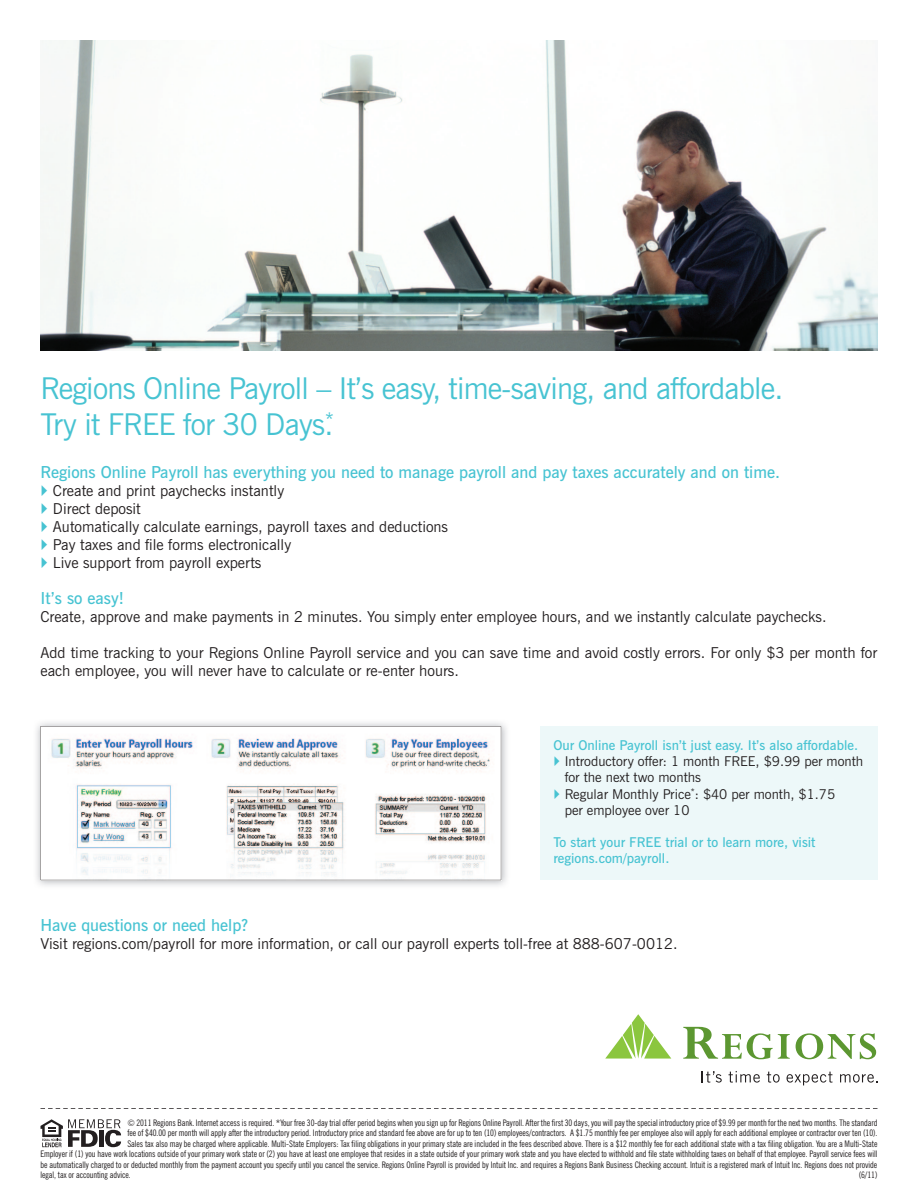
<style>
.page{position:relative;width:918px;height:1188px;background:#fff}
.page>*{position:absolute;margin:0;border:0;box-sizing:border-box;transform-origin:0 0}
.t1{font:30px/36px "News Gothic BT";letter-spacing:-.025em;color:#47c3d2}
.t2{font:600 16.5px "News Gothic BT";color:#47c3d2}
.t3{font:15px/18px "News Gothic BT";color:#231f20}
.t4{font:13.5px/16.2px "News Gothic BT";color:#231f20}
.t5{font:600 13.5px/16.2px "News Gothic BT";color:#47c3d2}
.t6{font:condensed 9px "News Gothic BT";letter-spacing:-.005em;color:#231f20}
</style>
<div class="page">
<img style="left:40px;top:40px;width:838px;height:311px">
<svg style="left:41px;top:1119px;width:80px;height:28px"></svg>
<svg style="left:40px;top:1108px;width:837px;height:1px"></svg>
<svg style="left:605px;top:1014px;width:66px;height:45px"></svg>
<svg style="left:683px;top:1027px;width:107px;height:32px"></svg>
<svg style="left:796px;top:1033px;width:80px;height:26px"></svg>
<svg style="left:702px;top:1071px;width:20px;height:12px"></svg>
<svg style="left:729px;top:1071px;width:31px;height:12px"></svg>
<svg style="left:767px;top:1072px;width:13px;height:11px"></svg>
<svg style="left:787px;top:1072px;width:46px;height:13px"></svg>
<svg style="left:840px;top:1074px;width:38px;height:9px"></svg>
<img style="left:36px;top:722px;width:471px;height:164px">
<svg style="left:41px;top:726px;width:460px;height:154px"></svg>
<div style="left:540px;top:726px;width:338px;height:154px;background:#edf8f9"></div>
<h1 class="t1" style="left:40px;top:370px;width:745px">Regions Online Payroll – It’s easy, time-saving, and affordable.<br>Try it FREE for 30 Days.<sup>*</sup></h1>
<h2 class="t2" style="left:40px;top:463px;width:741px">Regions Online Payroll has everything you need to manage payroll and pay taxes accurately and on time.</h2>
<h3 class="t3" style="left:53px;top:482px;width:397px">Create and print paychecks instantly<br>Direct deposit<br>Automatically calculate earnings, payroll taxes and deductions Pay taxes and file forms electronically<br>Live support from payroll experts</h3>
<h2 class="t2" style="left:40px;top:589px;width:85px">It’s so easy!</h2>
<h3 class="t3" style="left:40px;top:608px;width:788px">Create, approve and make payments in 2 minutes. You simply enter employee hours, and we instantly calculate paychecks.</h3>
<h3 class="t3" style="left:40px;top:644px;width:838px">Add time tracking to your Regions Online Payroll service and you can save time and avoid costly errors. For only $3 per month for each employee, you will never have to calculate or re-enter hours.</h3>
<h3 class="t5" style="left:554px;top:737px;width:306px">Our Online Payroll isn’t just easy. It’s also affordable.</h3>
<h3 class="t4" style="left:565px;top:753px;width:300px">Introductory offer: 1 month FREE, $9.99 per month for the next two months<br>Regular Monthly Price<sup>*</sup>: $40 per month, $1.75<br>per employee over 10</h3>
<h3 class="t5" style="left:553px;top:834px;width:264px">To start your FREE trial or to learn more, visit regions.com/payroll.</h3>
<h2 class="t2" style="left:40px;top:915px;width:210px">Have questions or need help?</h2>
<h3 class="t3" style="left:40px;top:934px;width:639px">Visit regions.com/payroll for more information, or call our payroll experts toll-free at 888-607-0012.</h3>
<p class="t6" style="left:127px;top:1117px;width:752px">© 2011 Regions Bank. Internet access is required. *Your free 30-day trial offer period begins when you sign up for Regions Online Payroll. After the first 30 days, you will pay the special introductory price of $9.99 per month for the next two months. The standard</p>
<p class="t6" style="left:127px;top:1128px;width:752px">fee of $40.00 per month will apply after the introductory period. Introductory price and standard fee above are for up to ten (10) employees/contractors. A $1.75 monthly fee per employee also will apply for each additional employee or contractor over ten (10).</p>
<p class="t6" style="left:127px;top:1138px;width:752px">Sales tax also may be charged where applicable. Multi-State Employers: Tax filing obligations in your primary state are included in the fees described above. There is a $12 monthly fee for each additional state with a tax filing obligation. You are a Multi-State</p>
<p class="t6" style="left:40px;top:1149px;width:839px">Employer if (1) you have work locations outside of your primary work state or (2) you have at least one employee that resides in a state outside of your primary work state and you have elected to withhold and file state withholding taxes on behalf of that employee. Payroll service fees will</p>
<p class="t6" style="left:40px;top:1159px;width:838px">be automatically charged to or deducted monthly from the payment account you specify until you cancel the service. Regions Online Payroll is provided by Intuit Inc. and requires a Regions Bank Business Checking account. Intuit is a registered mark of Intuit Inc. Regions does not provide</p>
<p class="t6" style="left:40px;top:1170px;width:92px">legal, tax or accounting advice.</p>
<p class="t6" style="left:859px;top:1170px;width:20px">(6/11)</p>
</div>
